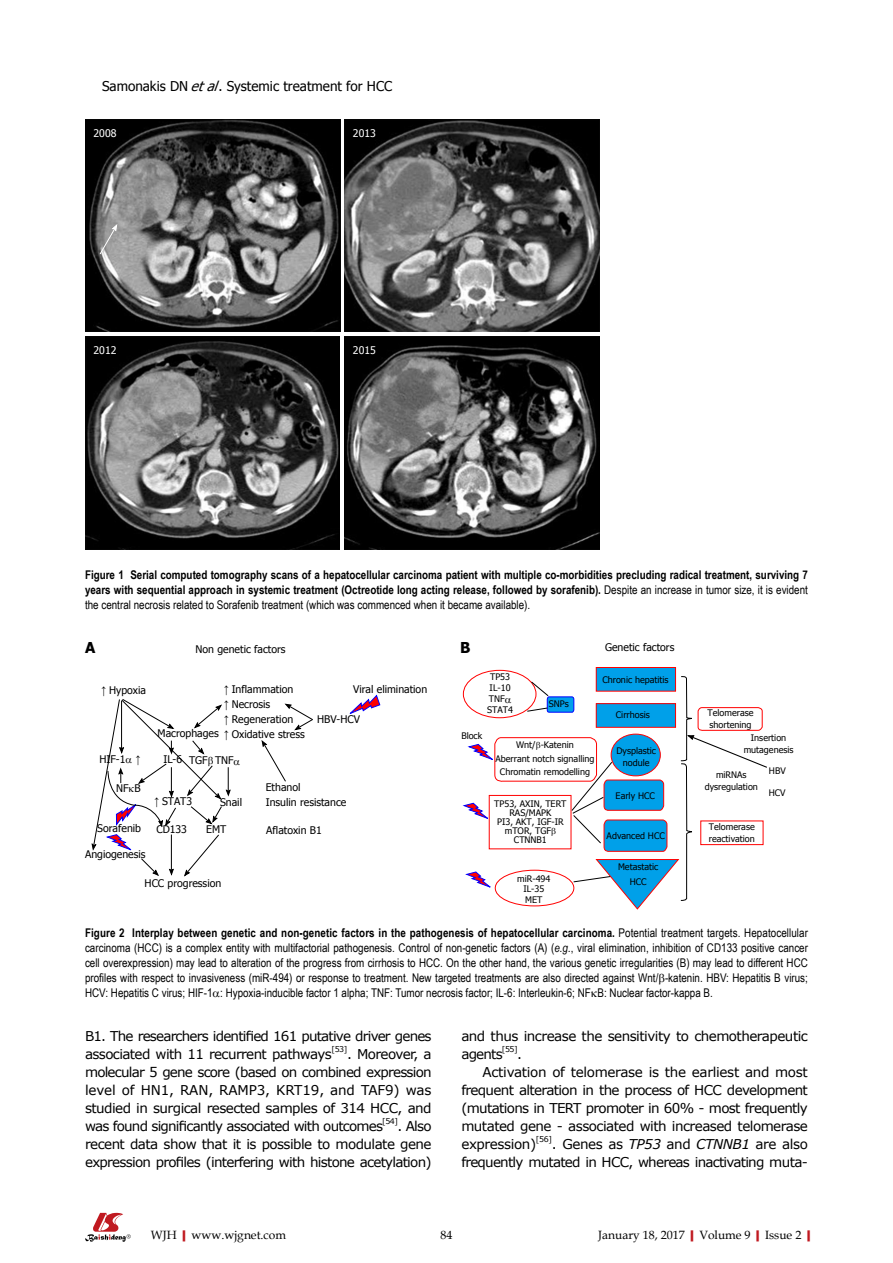
<style>
.page{position:relative;width:893px;height:1263px;background:#fff}
.page>*{position:absolute;margin:0;border:0;box-sizing:border-box;transform-origin:0 0}
.t1{font:700 15px "Tahoma";color:#000}
.t2{font:13.5px/18px "Verdana";letter-spacing:-.05em;color:#000}
.t3{font:13.5px "Verdana";letter-spacing:-.025em;color:#000}
.t4{font:13.5px "Tahoma";color:#000}
.t5{font:13.5px "Verdana";letter-spacing:-.03em;color:#000}
.t6{font:12px/15px "Arial Narrow";color:#000;text-align:justify}
.t7{font:700 12px/15px "Arial Narrow";color:#000;text-align:justify}
.t8{font:12px "Book Antiqua";color:#000}
.t9{font:10.5px/15px "Tahoma";color:#000}
.t10{font:10.5px "Tahoma";color:#fff}
.t11{font:9px/12px "Tahoma";color:#000;text-align:center}
.t12{font:7.8px "Verdana";letter-spacing:-.055em;color:#000}
.s1{font-style:italic}
.s2{font-weight:400}
.s3{font-family:"Book Antiqua"}
.s4{font-weight:700}
.s5{font-weight:700;color:#c01920}
</style>
<div class="page">
<svg style="left:85px;top:1213px;width:46px;height:29px"></svg>
<img style="left:85px;top:119px;width:255px;height:213px">
<img style="left:344px;top:119px;width:256px;height:213px">
<img style="left:85px;top:337px;width:255px;height:212px">
<img style="left:344px;top:337px;width:256px;height:212px">
<svg style="left:100px;top:225px;width:17px;height:30px"></svg>
<div style="left:596px;top:667px;width:79px;height:24px;background:#00a0e9"></div>
<div style="left:596px;top:667px;width:80px;height:24px;border:1px solid #f00"></div>
<svg style="left:349px;top:695px;width:31px;height:19px"></svg>
<svg style="left:262px;top:740px;width:24px;height:42px"></svg>
<svg style="left:285px;top:704px;width:28px;height:26px"></svg>
<svg style="left:92px;top:699px;width:139px;height:177px"></svg>
<svg style="left:463px;top:676px;width:304px;height:234px"></svg>
<p class="t4" style="left:102px;top:77px;width:292px">Samonakis DN <span class="s1">etal</span>. Systemic treatment for HCC</p>
<p class="t10" style="left:94px;top:126px;width:24px">2008</p>
<p class="t10" style="left:353px;top:126px;width:24px">2013</p>
<p class="t10" style="left:94px;top:343px;width:24px">2012</p>
<p class="t10" style="left:353px;top:343px;width:24px">2015</p>
<p class="t7" style="left:85px;top:567px;width:724px">Figure 1 Serial computed tomography scans of a hepatocellular carcinoma patient with multiple co-morbidities precluding radical treatment, surviving 7 years with sequential approach in systemic treatment (Octreotide long acting release, followed by sorafenib). <span class="s2">Despite an increase in tumor size, it is evident the central necrosis related to Sorafenib treatment (which was commenced when it became available).</span></p>
<p class="t9" style="left:196px;top:641px;width:91px">Non genetic factors</p>
<p class="t9" style="left:101px;top:682px;width:46px"><span class="s3">↑</span> Hypoxia</p>
<p class="t1" style="left:85px;top:637px;width:12px">A</p>
<p class="t1" style="left:460px;top:637px;width:12px">B</p>
<p class="t9" style="left:605px;top:639px;width:71px">Genetic factors</p>
<p class="t11" style="left:487px;top:671px;width:27px;line-height:10.9px;text-align:left;text-indent:3px">TP53<br>IL-10<br>TNF<br>STAT4</p>
<p class="t11" style="left:602px;top:673px;width:68px">Chronic hepatitis</p>
<p class="t11" style="left:616px;top:708px;width:35px">Cirrhosis</p>
<p class="t11" style="left:616px;top:744px;width:41px">Dysplastic nodule</p>
<p class="t11" style="left:616px;top:789px;width:41px">Early HCC</p>
<p class="t11" style="left:607px;top:829px;width:60px">Advanced HCC</p>
<p class="t11" style="left:618px;top:859px;width:42px;line-height:15px">Metastatic<br>HCC</p>
<p class="t9" style="left:224px;top:681px;width:83px"><span class="s3">↑</span> Inflammation<br><span class="s3">↑</span> Necrosis<br><span class="s3">↑</span> Regeneration<br><span class="s3">↑</span> Oxidative stress</p>
<p class="t9" style="left:353px;top:682px;width:76px">Viral elimination</p>
<p class="t11" style="left:549px;top:697px;width:21px">SNPs</p>
<p class="t11" style="left:708px;top:706px;width:47px;text-align:left">Telomerase shortening</p>
<p class="t11" style="left:744px;top:732px;width:51px">Insertion mutagenesis</p>
<p class="t11" style="left:769px;top:765px;width:18px">HBV</p>
<p class="t11" style="left:769px;top:786px;width:18px">HCV</p>
<p class="t9" style="left:317px;top:711px;width:45px">HBV-HCV</p>
<p class="t9" style="left:158px;top:725px;width:63px">Macrophages</p>
<p class="t9" style="left:163px;top:751px;width:20px">IL-6</p>
<p class="t9" style="left:154px;top:793px;width:40px"><span class="s3">↑</span> STAT3</p>
<p class="t9" style="left:156px;top:821px;width:32px">CD133</p>
<p class="t11" style="left:461px;top:729px;width:22px">Block</p>
<p class="t11" style="left:495px;top:738px;width:101px;line-height:13.5px">Wnt/ -Katenin<br>Aberrant notch signalling<br>Chromatin remodelling</p>
<p class="t11" style="left:494px;top:798px;width:74px;line-height:9px">TP53, AXIN, TERT<br>RAS/MAPK<br>PI3, AKT, IGF-IR mTOR, TGF<br>CTNNB1</p>
<p class="t11" style="left:517px;top:873px;width:35px;line-height:10.5px">miR-494<br>IL-35<br>MET</p>
<p class="t9" style="left:99px;top:751px;width:43px">HIF-1 <span class="s3">↑</span></p>
<p class="t9" style="left:116px;top:780px;width:26px">NF Β</p>
<p class="t9" style="left:97px;top:820px;width:45px">Sorafenib</p>
<p class="t9" style="left:85px;top:846px;width:62px">Angiogenesis</p>
<p class="t9" style="left:145px;top:876px;width:78px">HCC progression</p>
<p class="t9" style="left:189px;top:752px;width:46px">TGF TNF</p>
<p class="t9" style="left:220px;top:794px;width:24px">Snail</p>
<p class="t9" style="left:206px;top:821px;width:22px">EMT</p>
<p class="t11" style="left:705px;top:769px;width:55px">miRNAs dysregulation</p>
<p class="t11" style="left:709px;top:820px;width:48px;text-align:left">Telomerase reactivation</p>
<p class="t9" style="left:266px;top:779px;width:82px">Ethanol<br>Insulin resistance</p>
<p class="t9" style="left:266px;top:822px;width:57px">Aflatoxin B1</p>
<p class="t6" style="left:85px;top:924px;width:724px"><span class="s4">Figure 2 Interplay between genetic and non-genetic factors in the pathogenesis of hepatocellular carcinoma.</span> Potential treatment targets. Hepatocellular carcinoma (HCC) is a complex entity with multifactorial pathogenesis. Control of non-genetic factors (A) (<span class="s1">e.g.</span>, viral elimination, inhibition of CD133 positive cancer cell overexpression) may lead to alteration of the progress from cirrhosis to HCC. On the other hand, the various genetic irregularities (B) may lead to different HCC profiles with respect to invasiveness (miR-494) or response to treatment. New targeted treatments are also directed against Wnt/ -katenin. HBV: Hepatitis B virus; HCV: Hepatitis C virus; HIF-1 : Hypoxia-inducible factor 1 alpha; TNF: Tumor necrosis factor; IL-6: Interleukin-6; NF Β: Nuclear factor-kappa B.</p>
<p class="t2" style="left:85px;top:1027px;width:348px">B1. The researchers identified 161 putative driver genes associated with 11 recurrent pathways</p>
<p class="t12" style="left:331px;top:1044px;width:18px">[53]</p>
<p class="t2" style="left:85px;top:1045px;width:348px;text-align:justify;text-indent:262px">. Moreover, a molecular 5 gene score (based on combined expression level of HN1, RAN, RAMP3, KRT19, and TAF9) was studied in surgical resected samples of 314 HCC, and was found significantly associated with outcomes</p>
<p class="t12" style="left:382px;top:1116px;width:17px">[54]</p>
<p class="t2" style="left:85px;top:1117px;width:348px;text-align:justify;text-indent:312px">. Also recent data show that it is possible to modulate gene expression profiles (interfering with histone acetylation)</p>
<p class="t2" style="left:461px;top:1027px;width:348px">and thus increase the sensitivity to chemotherapeutic agents</p>
<p class="t12" style="left:502px;top:1044px;width:17px">[55]</p>
<p class="t2" style="left:517px;top:1045px;width:6px">.</p>
<p class="t3" style="left:483px;top:1062px;width:327px">Activation of telomerase is the earliest and most</p>
<p class="t2" style="left:461px;top:1081px;width:348px">frequent alteration in the process of HCC development</p>
<p class="t2" style="left:461px;top:1099px;width:348px">(mutations in TERT promoter in 60% - most frequently</p>
<p class="t2" style="left:461px;top:1117px;width:348px">mutated gene - associated with increased telomerase</p>
<p class="t5" style="left:461px;top:1134px;width:76px">expression)</p>
<p class="t12" style="left:536px;top:1134px;width:18px">[56]</p>
<p class="t2" style="left:461px;top:1135px;width:348px;text-align:right">. Genes as <span class="s1">TP53</span> and <span class="s1">CTNNB1</span> are also<br>frequently mutated in HCC, whereas inactivating muta-</p>
<p class="t8" style="left:151px;top:1226px;width:137px">WJH<span class="s5">|</span>www.wjgnet.com</p>
<p class="t8" style="left:440px;top:1226px;width:13px">84</p>
<p class="t8" style="left:598px;top:1226px;width:219px">January 18, 2017<span class="s5">|</span>Volume 9<span class="s5">|</span>Issue 2<span class="s5">|</span></p>
</div>
